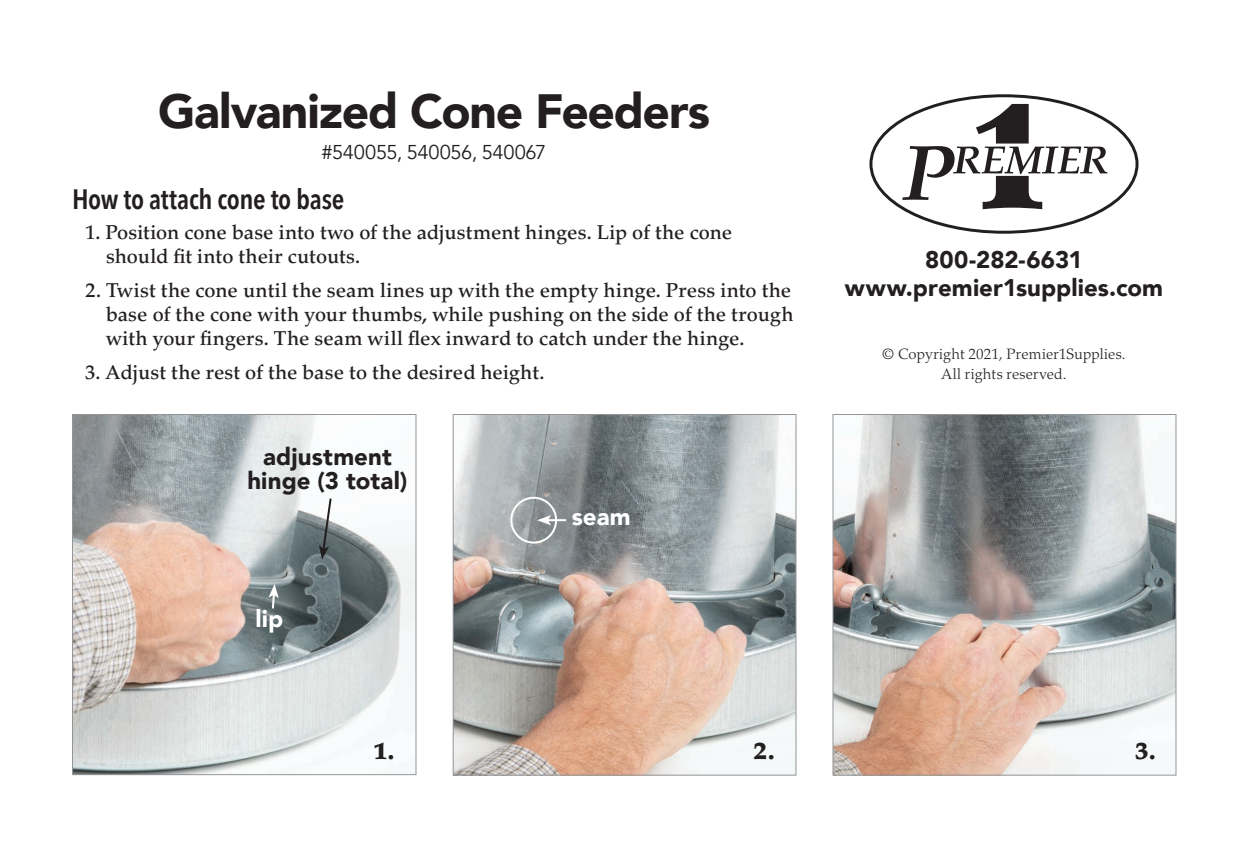
<style>
.page{position:relative;width:1248px;height:864px;background:#fff}
.page>*{position:absolute;margin:0;border:0;box-sizing:border-box;transform-origin:0 0}
.Headline_1{font:900 48px "Avenir";letter-spacing:-.025em;color:#231f20}
.Subhead_1_-_ALT_Bold{font:600 28px "Avenir Next Condensed";letter-spacing:-.015em;color:#231f20}
.Subhead_1_-_ALT_Bold-2{font:900 24px "Avenir";letter-spacing:.005em;color:#231f20}
.Body_Text{font:900 24px/24px "Avenir";letter-spacing:.005em;color:#231f20;text-align:center}
.Body_Text-2{font:900 24px "Avenir";letter-spacing:.005em;color:#fff}
.Body_Text-3{font:900 24px "Palatino";color:#231f20}
.Body_Text-4{font:500 20px/24px "Palatino";letter-spacing:.005em;color:#231f20}
.Subhead_3_-_Products{font:20px "Avenir";letter-spacing:-.015em;color:#231f20}
.Body_text{font:300 15px "Palatino";letter-spacing:.015em;color:#231f20}
</style>
<div class="page">
<img style="left:74px;top:416px;width:340px;height:357px">
<div style="left:72px;top:414px;width:344px;height:361px;border:1px solid #939598"></div>
<img style="left:834px;top:416px;width:340px;height:358px">
<div style="left:832px;top:414px;width:344px;height:362px;border:1px solid #939598"></div>
<img style="left:455px;top:416px;width:339px;height:358px">
<div style="left:453px;top:414px;width:343px;height:362px;border:1px solid #939598"></div>
<svg style="left:902px;top:104px;width:205px;height:105px"></svg>
<svg style="left:537px;top:515px;width:29px;height:10px"></svg>
<svg style="left:319px;top:496px;width:14px;height:64px"></svg>
<svg style="left:269px;top:584px;width:10px;height:27px"></svg>
<div style="left:510px;top:497px;width:47px;height:47px;border:2px solid #fff;border-radius:50%"></div>
<p class="Headline_1" style="left:158px;top:70px;width:553px">Galvanized Cone Feeders</p>
<p class="Subhead_3_-_Products" style="left:322px;top:140px;width:226px">#540055, 540056, 540067</p>
<p class="Subhead_1_-_ALT_Bold" style="left:72px;top:175px;width:274px">How to attach cone to base</p>
<p class="Body_Text-4" style="left:106px;top:220px;width:628px;text-indent:-20px">1. Position cone base into two of the adjustment hinges. Lip of the cone should fit into their cutouts.</p>
<p class="Body_Text-4" style="left:106px;top:278px;width:689px;text-align:justify;text-indent:-20px">2. Twist the cone until the seam lines up with the empty hinge. Press into the base of the cone with your thumbs, while pushing on the side of the trough with your fingers. The seam will flex inward to catch under the hinge.</p>
<p class="Body_Text-4" style="left:86px;top:360px;width:460px">3. Adjust the rest of the base to the desired height.</p>
<p class="Body_Text" style="left:247px;top:444px;width:162px">adjustment hinge (3 total)</p>
<p class="Body_Text-2" style="left:255px;top:598px;width:29px">lip</p>
<p class="Body_Text-2" style="left:572px;top:496px;width:61px">seam</p>
<p class="Subhead_1_-_ALT_Bold-2" style="left:925px;top:239px;width:159px">800-282-6631</p>
<p class="Subhead_1_-_ALT_Bold-2" style="left:845px;top:267px;width:320px">www.premier1supplies.com</p>
<p class="Body_text" style="left:882px;top:345px;width:245px">© Copyright 2021, Premier1Supplies.</p>
<p class="Body_text" style="left:941px;top:365px;width:127px">All rights reserved.</p>
<p class="Body_Text-3" style="left:374px;top:737px;width:23px">1.</p>
<p class="Body_Text-3" style="left:753px;top:737px;width:23px">2.</p>
<p class="Body_Text-3" style="left:1135px;top:737px;width:23px">3.</p>
</div>
